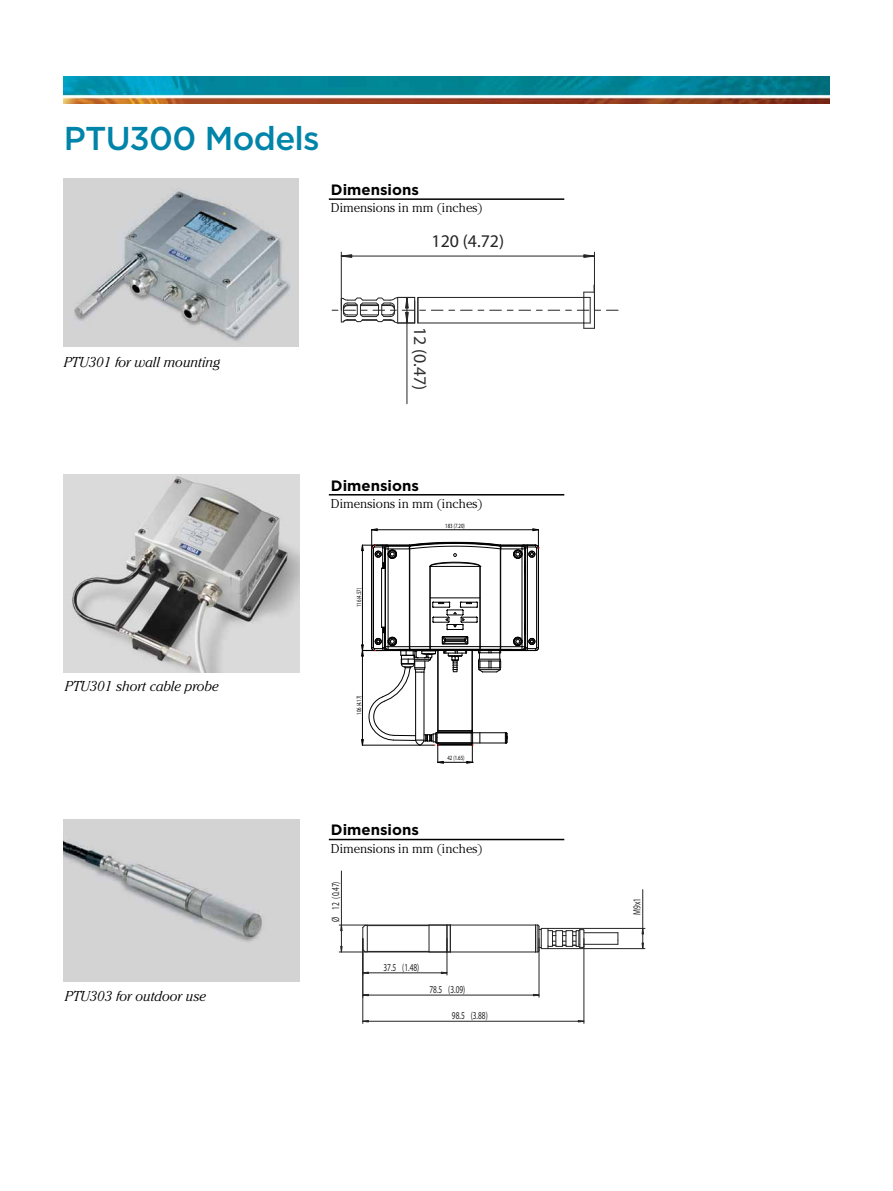
<style>
.page{position:relative;width:893px;height:1191px;background:#fff}
.page>*{position:absolute;margin:0;border:0;box-sizing:border-box;transform-origin:0 0}
.t1{font:500 33px "Gotham";letter-spacing:-.025em;color:#0084a9}
.t2{font:17.85px "Myriad";color:#242424}
.t3{font:17.85px "Myriad";color:#303030}
.t4{font:700 15px "Gotham";color:#000}
.t5{font:italic 300 14.25px "Cheltenham Std";color:#000}
.t6{font:300 12.75px "Cheltenham Std";color:#000}
.t7{font:10.5px "Myriad";color:#242424;scale:.7 1}
.t8{font:6.45px "Txt";color:#010101;scale:.75 1}
</style>
<div class="page">
<img style="left:64px;top:77px;width:765px;height:27px">
<img style="left:64px;top:179px;width:235px;height:168px">
<hr style="left:407px;top:323px;width:1px;height:81px;background:#242424">
<svg style="left:583px;top:254px;width:11px;height:4px"></svg>
<svg style="left:342px;top:254px;width:10px;height:4px"></svg>
<hr style="left:594px;top:252px;width:1px;height:58px;background:#242424">
<hr style="left:341px;top:252px;width:1px;height:58px;background:#242424">
<hr style="left:341px;top:256px;width:253px;height:1px;background:#242424">
<svg style="left:332px;top:285px;width:286px;height:44px"></svg>
<img style="left:64px;top:819px;width:235px;height:162px">
<hr style="left:447px;top:938px;width:1px;height:37px;background:#242424">
<hr style="left:363px;top:972px;width:84px;height:1px;background:#242424">
<svg style="left:441px;top:971px;width:7px;height:3px"></svg>
<hr style="left:539px;top:938px;width:1px;height:59px;background:#242424">
<hr style="left:363px;top:994px;width:176px;height:1px;background:#242424">
<svg style="left:533px;top:993px;width:7px;height:3px"></svg>
<hr style="left:362px;top:938px;width:1px;height:85px;background:#242424">
<hr style="left:584px;top:938px;width:1px;height:85px;background:#242424">
<hr style="left:363px;top:1021px;width:221px;height:1px;background:#242424">
<hr style="left:339px;top:924px;width:111px;height:1px;background:#242424">
<hr style="left:339px;top:951px;width:111px;height:1px;background:#242424">
<hr style="left:341px;top:871px;width:1px;height:54px;background:#242424">
<svg style="left:340px;top:924px;width:3px;height:28px"></svg>
<hr style="left:548px;top:948px;width:97px;height:1px;background:#242424">
<hr style="left:548px;top:928px;width:97px;height:1px;background:#242424">
<hr style="left:642px;top:889px;width:1px;height:39px;background:#242424">
<svg style="left:641px;top:927px;width:3px;height:22px"></svg>
<hr style="left:584px;top:944px;width:34px;height:1px;background:#242424">
<hr style="left:584px;top:932px;width:34px;height:1px;background:#242424">
<hr style="left:367px;top:925px;width:62px;height:1px;background:#242424">
<hr style="left:450px;top:924px;width:86px;height:1px;background:#242424">
<hr style="left:450px;top:951px;width:86px;height:1px;background:#242424">
<svg style="left:618px;top:932px;width:1px;height:12px"></svg>
<svg style="left:362px;top:924px;width:6px;height:28px"></svg>
<svg style="left:535px;top:924px;width:50px;height:28px"></svg>
<svg style="left:429px;top:924px;width:22px;height:28px"></svg>
<hr style="left:329px;top:198px;width:235px;height:2px;background:#000">
<hr style="left:329px;top:494px;width:235px;height:1px;background:#000">
<hr style="left:329px;top:838px;width:235px;height:2px;background:#000">
<img style="left:64px;top:474px;width:235px;height:198px">
<hr style="left:381px;top:568px;width:1px;height:59px;background:#000">
<hr style="left:430px;top:597px;width:50px;height:1px;background:#000">
<hr style="left:480px;top:566px;width:1px;height:80px;background:#000">
<hr style="left:430px;top:566px;width:1px;height:80px;background:#000">
<hr style="left:500px;top:549px;width:1px;height:97px;background:#000">
<hr style="left:409px;top:549px;width:1px;height:97px;background:#000">
<hr style="left:522px;top:555px;width:1px;height:86px;background:#000">
<hr style="left:388px;top:555px;width:1px;height:86px;background:#000">
<hr style="left:524px;top:549px;width:1px;height:97px;background:#000">
<hr style="left:385px;top:568px;width:1px;height:59px;background:#000">
<hr style="left:525px;top:561px;width:1px;height:73px;background:#000">
<hr style="left:527px;top:548px;width:1px;height:99px;background:#000">
<hr style="left:536px;top:548px;width:1px;height:99px;background:#000">
<hr style="left:373px;top:548px;width:1px;height:99px;background:#000">
<hr style="left:538px;top:559px;width:1px;height:78px;background:#000">
<hr style="left:371px;top:559px;width:1px;height:78px;background:#000">
<hr style="left:362px;top:550px;width:1px;height:95px;background:#010101">
<svg style="left:361px;top:528px;width:178px;height:45px"></svg>
<svg style="left:361px;top:602px;width:178px;height:161px"></svg>
<h1 class="t1" style="left:64px;top:117px;width:257px">PTU300 Models</h1>
<p class="t4" style="left:331px;top:180px;width:89px">Dimensions</p>
<p class="t6" style="left:331px;top:201px;width:153px">Dimensions in mm (inches)</p>
<h2 class="t2" style="left:432px;top:232px;width:74px">120 (4.72)</h2>
<p class="t5" style="left:64px;top:354px;width:158px">PTU301 for wall mounting</p>
<h2 class="t3" style="left:429px;top:327px;width:65px;rotate:90deg">12 (0.47)</h2>
<p class="t5" style="left:65px;top:677px;width:156px">PTU301 short cable probe</p>
<p class="t5" style="left:65px;top:988px;width:143px">PTU303 for outdoor use</p>
<p class="t4" style="left:331px;top:475px;width:89px">Dimensions</p>
<p class="t6" style="left:331px;top:496px;width:153px">Dimensions in mm (inches)</p>
<p class="t8" style="left:355px;top:607px;width:28px;rotate:-90deg">116 (4.57)</p>
<p class="t8" style="left:355px;top:715px;width:28px;rotate:-90deg">106 (4.17)</p>
<p class="t8" style="left:445px;top:522px;width:28px">183 (7.20)</p>
<p class="t8" style="left:447px;top:754px;width:24px">42 (1.65)</p>
<p class="t4" style="left:331px;top:820px;width:89px">Dimensions</p>
<p class="t6" style="left:331px;top:841px;width:153px">Dimensions in mm (inches)</p>
<p class="t7" style="left:330px;top:921px;width:59px;rotate:-90deg">Ø 12 (0.47)</p>
<p class="t7" style="left:383px;top:961px;width:53px">37.5 (1.48)</p>
<p class="t7" style="left:429px;top:984px;width:53px">78.5 (3.09)</p>
<p class="t7" style="left:452px;top:1010px;width:53px">98.5 (3.88)</p>
<p class="t7" style="left:632px;top:914px;width:26px;rotate:-90deg">M9x1</p>
</div>
